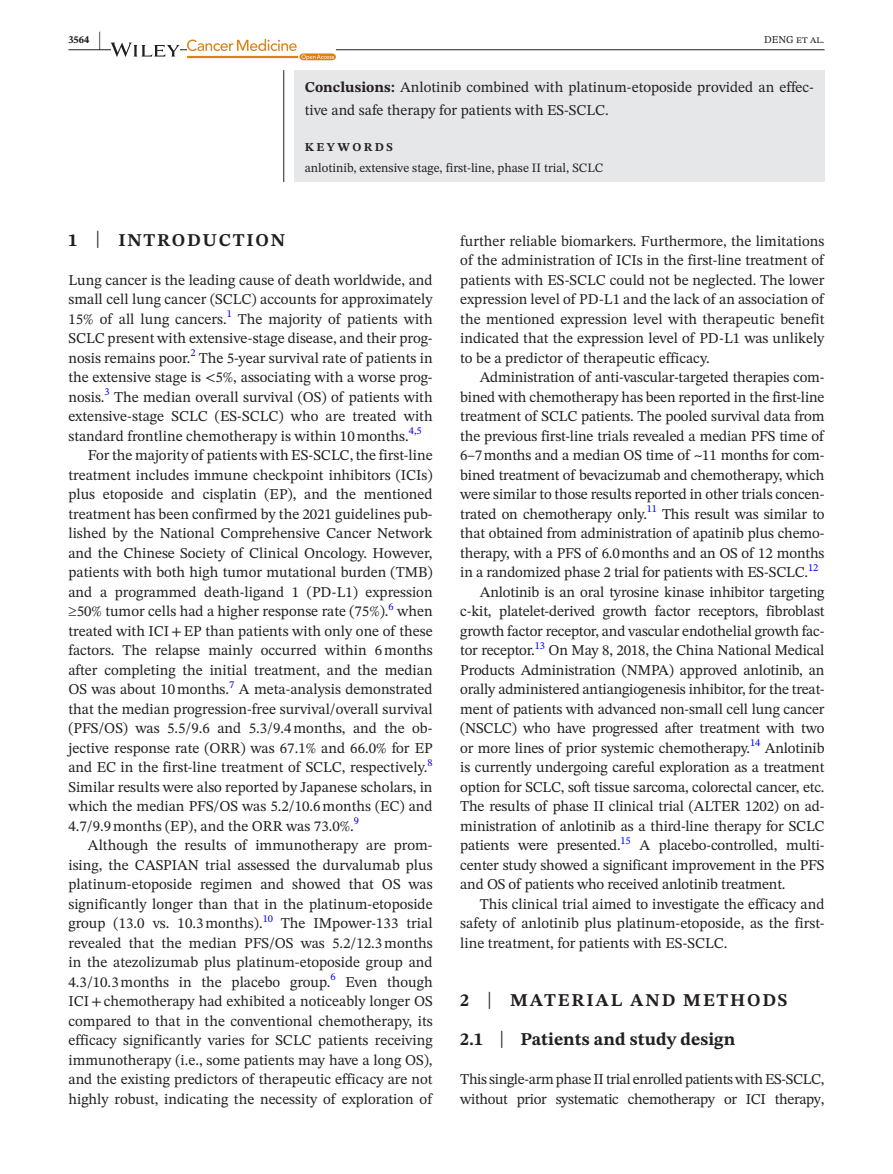
<style>
.page{position:relative;width:893px;height:1174px;background:#fff}
.page>*{position:absolute;margin:0;border:0;box-sizing:border-box;transform-origin:0 0}
.t1{font:700 18px/39px "STIX Two Text";color:#231f20}
.t2{font:700 18px "STIX Two Text";letter-spacing:.095em;color:#231f20}
.t3{font:15px/19.5px "STIX Two Text";color:#231f20;text-align:justify}
.t4{font:15px/19.5px "STIX Two Text";letter-spacing:-.025em;color:#231f20}
.t5{font:12.75px "STIX Two Text";color:#231f20}
.t6{font:700 12px "STIX Two Text";letter-spacing:.2em;color:#231f20}
.t7{font:10.5px "STIX Two Text";letter-spacing:-.01em;color:#00f}
.t8{font:10.5px "STIX Two Text";color:#231f20}
.t9{font:700 10.5px "STIX Two Text";color:#231f20}
.s1{font-size:21px}
.s2{font-weight:700}
.s3{font-weight:400;font-size:23.7px}
</style>
<div class="page">
<hr style="left:68px;top:49px;width:756px;height:1px;background:#231f20">
<svg style="left:111px;top:43px;width:68px;height:14px"></svg>
<svg style="left:187px;top:39px;width:149px;height:21px"></svg>
<div style="left:294px;top:70px;width:530px;height:112px;background:#e6e7e9"></div>
<hr style="left:283px;top:70px;width:1px;height:112px;background:#231f20">
<p class="t9" style="left:68px;top:32px;width:34px">3564 <span class="s1">|</span></p>
<p class="t8" style="left:764px;top:32px;width:62px">DENG et al.</p>
<p class="t3" style="left:305px;top:76px;width:511px;line-height:22.5px"><span class="s2">Conclusions:</span> Anlotinib combined with platinum-etoposide provided an effec&shy;tive and safe therapy for patients with ES-SCLC.</p>
<p class="t6" style="left:305px;top:138px;width:90px">KEYWORDS</p>
<p class="t5" style="left:305px;top:158px;width:300px">anlotinib, extensive stage, first-line, phase II trial, SCLC</p>
<p class="t2" style="left:68px;top:227px;width:218px">1 <span class="s3">|</span> INTRODUCTION</p>
<p class="t3" style="left:68px;top:270px;width:366px">Lung cancer is the leading cause of death worldwide, and small cell lung cancer (SCLC) accounts for approximately 15% of all lung cancers.</p>
<p class="t7" style="left:227px;top:306px;width:7px">1</p>
<p class="t3" style="left:68px;top:309px;width:366px;text-indent:169px">The majority of patients with SCLC present with extensive-stage disease, and their prog&shy;nosis remains poor.</p>
<p class="t7" style="left:191px;top:345px;width:7px">2</p>
<p class="t3" style="left:68px;top:348px;width:366px;text-indent:130px">The 5-year survival rate of patients in the extensive stage is &lt;5%, associating with a worse prog&shy;nosis.</p>
<p class="t7" style="left:105px;top:384px;width:7px">3</p>
<p class="t3" style="left:68px;top:387px;width:366px;text-indent:46px">The median overall survival (OS) of patients with extensive-stage SCLC (ES-SCLC) who are treated with standard frontline chemotherapy is within 10months.</p>
<p class="t7" style="left:409px;top:423px;width:14px">4,5</p>
<p class="t3" style="left:68px;top:445px;width:366px;text-indent:19px">For the majority of patients with ES-SCLC, the first-line treatment includes immune checkpoint inhibitors (ICIs) plus etoposide and cisplatin (EP), and the mentioned treatment has been confirmed by the 2021 guidelines pub&shy;lished by the National Comprehensive Cancer Network and the Chinese Society of Clinical Oncology. However, patients with both high tumor mutational burden (TMB) and a programmed death-ligand 1 (PD-L1) expression ≥50% tumor cells had a higher response rate (75%).</p>
<p class="t7" style="left:389px;top:598px;width:7px">6</p>
<p class="t3" style="left:68px;top:601px;width:366px;text-indent:329px">when treated with ICI+EP than patients with only one of these factors. The relapse mainly occurred within 6months after completing the initial treatment, and the median OS was about 10months.</p>
<p class="t7" style="left:229px;top:676px;width:7px">7</p>
<p class="t3" style="left:68px;top:679px;width:366px;text-indent:170px">A meta-analysis demonstrated that the median progression-free survival/overall survival (PFS/OS) was 5.5/9.6 and 5.3/9.4months, and the ob&shy;jective response rate (ORR) was 67.1% and 66.0% for EP and EC in the first-line treatment of SCLC, respectively.</p>
<p class="t7" style="left:427px;top:754px;width:7px">8</p>
<p class="t3" style="left:68px;top:777px;width:366px">Similar results were also reported by Japanese scholars, in which the median PFS/OS was 5.2/10.6months (EC) and 4.7/9.9months (EP), and the ORR was 73.0%.</p>
<p class="t7" style="left:354px;top:813px;width:7px">9</p>
<p class="t3" style="left:68px;top:835px;width:366px;text-indent:20px">Although the results of immunotherapy are prom&shy;ising, the CASPIAN trial assessed the durvalumab plus platinum-etoposide regimen and showed that OS was significantly longer than that in the platinum-etoposide group (13.0 vs. 10.3months).</p>
<p class="t7" style="left:263px;top:910px;width:12px">10</p>
<p class="t3" style="left:68px;top:913px;width:366px;text-indent:212px">The IMpower-133 trial revealed that the median PFS/OS was 5.2/12.3months in the atezolizumab plus platinum-etoposide group and 4.3/10.3months in the placebo group.</p>
<p class="t7" style="left:331px;top:969px;width:7px">6</p>
<p class="t3" style="left:68px;top:972px;width:366px;text-indent:277px">Even though ICI+chemotherapy had exhibited a noticeably longer OS compared to that in the conventional chemotherapy, its efficacy significantly varies for SCLC patients receiving immunotherapy (i.e., some patients may have a long OS), and the existing predictors of therapeutic efficacy are not highly robust, indicating the necessity of exploration of</p>
<p class="t3" style="left:460px;top:231px;width:366px">further reliable biomarkers. Furthermore, the limitations of the administration of ICIs in the first-line treatment of patients with ES-SCLC could not be neglected. The lower expression level of PD-L1 and the lack of an association of the mentioned expression level with therapeutic benefit indicated that the expression level of PD-L1 was unlikely to be a predictor of therapeutic efficacy.</p>
<p class="t3" style="left:460px;top:367px;width:366px;text-indent:20px">Administration of anti-vascular-targeted therapies com&shy;bined with chemotherapy has been reported in the first-line treatment of SCLC patients. The pooled survival data from the previous first-line trials revealed a median PFS time of 6–7months and a median OS time of ~11 months for com&shy;bined treatment of bevacizumab and chemotherapy, which were similar to those results reported in other trials concen&shy;trated on chemotherapy only.<sup>11</sup> This result was similar to that obtained from administration of apatinib plus chemo&shy;therapy, with a PFS of 6.0months and an OS of 12 months in a randomized phase 2 trial for patients with ES-SCLC.</p>
<p class="t7" style="left:808px;top:559px;width:12px">12</p>
<p class="t3" style="left:460px;top:582px;width:366px;text-indent:20px">Anlotinib is an oral tyrosine kinase inhibitor targeting c-kit, platelet-derived growth factor receptors, fibroblast growth factor receptor, and vascular endothelial growth fac&shy;tor receptor.</p>
<p class="t7" style="left:535px;top:637px;width:12px">13</p>
<p class="t3" style="left:460px;top:640px;width:366px;text-indent:88px">On May 8, 2018, the China National Medical Products Administration (NMPA) approved anlotinib, an orally administered antiangiogenesis inhibitor, for the treat&shy;ment of patients with advanced non-small cell lung cancer (NSCLC) who have progressed after treatment with two or more lines of prior systemic chemotherapy.</p>
<p class="t7" style="left:750px;top:735px;width:12px">14</p>
<p class="t3" style="left:460px;top:738px;width:366px;text-indent:305px">Anlotinib is currently undergoing careful exploration as a treatment option for SCLC, soft tissue sarcoma, colorectal cancer, etc.<br>The results of phase II clinical trial (ALTER 1202) on ad&shy;ministration of anlotinib as a third-line therapy for SCLC patients were presented.</p>
<p class="t7" style="left:620px;top:832px;width:12px">15</p>
<p class="t3" style="left:460px;top:835px;width:366px;text-indent:179px">A placebo-controlled, multi&shy;center study showed a significant improvement in the PFS and OS of patients who received anlotinib treatment.</p>
<p class="t3" style="left:460px;top:894px;width:366px;text-indent:20px">This clinical trial aimed to investigate the efficacy and safety of anlotinib plus platinum-etoposide, as the first&shy;line treatment, for patients with ES-SCLC.</p>
<p class="t1" style="left:460px;top:981px;width:329px">2 <span class="s3">|</span> MATERIAL AND METHODS<br>2.1 <span class="s3">|</span> Patients and study design</p>
<p class="t4" style="left:460px;top:1069px;width:366px">This single-arm phase II trial enrolled patients with ES-SCLC, without prior systematic chemotherapy or ICI therapy,</p>
</div>
